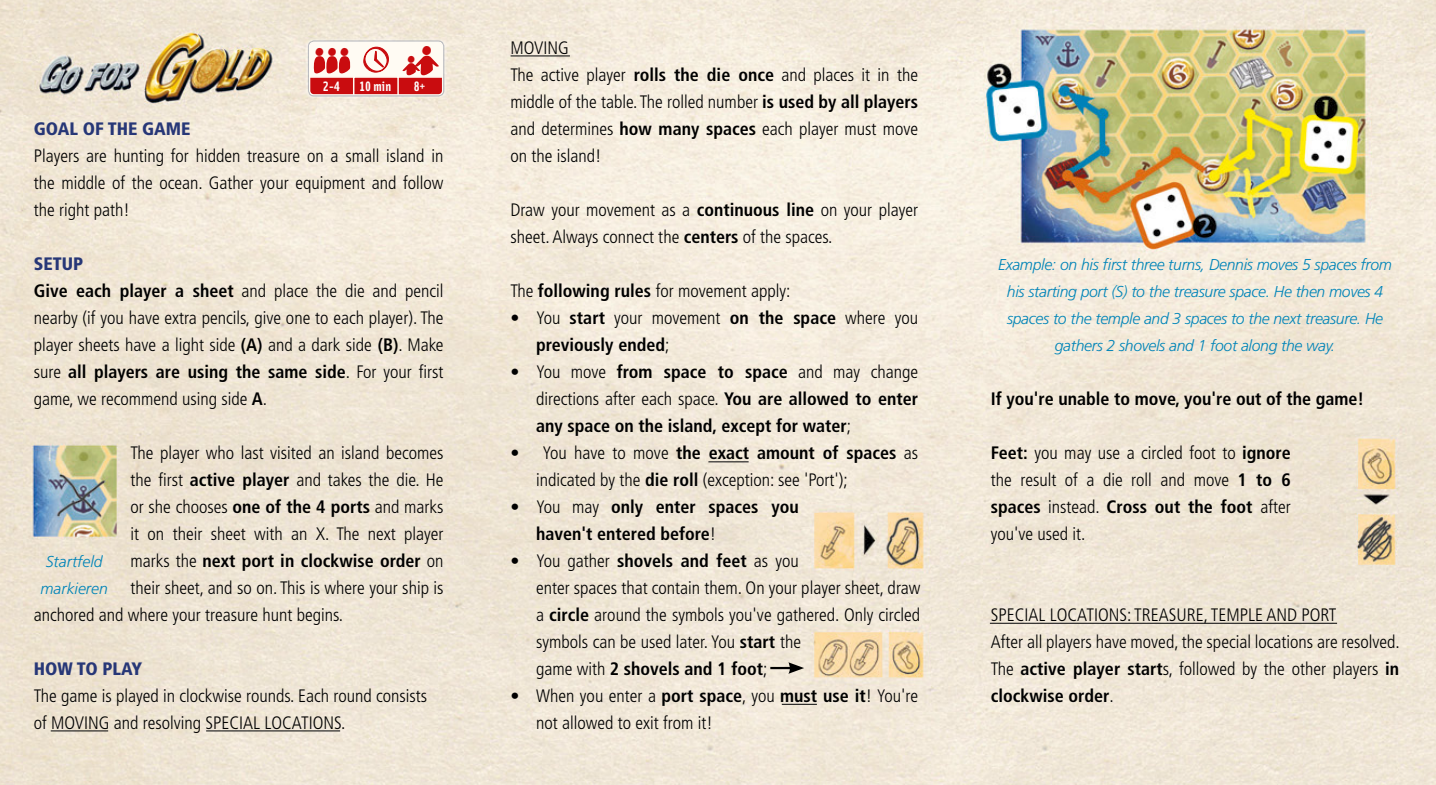
<style>
.page{position:relative;width:1436px;height:785px;background:#fff}
.page>*{position:absolute;margin:0;border:0;box-sizing:border-box;transform-origin:0 0}
.t1{font:300 condensed 18px/27px "Frutiger LT Std";color:#000}
.t2{font:700 condensed 18px/27px "Frutiger LT Std";color:#000}
.t3{font:900 condensed 18px "Frutiger LT Std";color:#273777}
.t4{font:italic 300 15.75px/27px "Frutiger LT Std";letter-spacing:-.02em;color:#0084b8;text-align:center}
.t5{font:italic 300 15.75px/27px "Frutiger LT Std";color:#0084b8;text-align:center}
.t6{font:13.72px "Solex Bold Lining";color:#fff}
.s1{font-weight:900;color:#273777}
.s2{font-weight:700}
.s3{font-weight:300}
</style>
<div class="page">
<img style="left:0;top:0;width:1435px;height:784px">
<div style="left:305px;top:37px;width:142px;height:62px;background:#fff;opacity:.4"></div>
<div style="left:308px;top:40px;width:136px;height:56px;border:1px solid #6e7a98;border-radius:6px"></div>
<hr style="left:770px;top:666px;width:21px;height:3px;background:#000">
<svg style="left:788px;top:662px;width:16px;height:11px"></svg>
<hr style="left:51px;top:730px;width:57px;height:1px;background:#1c1c1c">
<hr style="left:781px;top:703px;width:35px;height:1px;background:#1c1c1c">
<hr style="left:708px;top:461px;width:40px;height:1px;background:#1c1c1c">
<hr style="left:206px;top:730px;width:134px;height:1px;background:#1c1c1c">
<hr style="left:510px;top:55px;width:60px;height:1px;background:#1c1c1c">
<hr style="left:989px;top:622px;width:347px;height:1px;background:#1c1c1c">
<svg style="left:309px;top:41px;width:134px;height:55px"></svg>
<p class="t6" style="left:323px;top:77px;width:19px">2-4</p>
<p class="t6" style="left:359px;top:77px;width:33px">10 min</p>
<p class="t6" style="left:413px;top:77px;width:13px">8+</p>
<p class="t3" style="left:34px;top:118px;width:158px">GOAL OF THE GAME</p>
<p class="t1" style="left:34px;top:142px;width:411px;text-align:justify">Players are hunting for hidden treasure on a small island in the middle of the ocean. Gather your equipment and follow the right path!</p>
<p class="t1" style="left:34px;top:250px;width:411px"><span class="s1">SETUP<br></span><span class="s2">Give each player a sheet</span> and place the die and pencil nearby (if you have extra pencils, give one to each player). The player sheets have a light side <span class="s2">(A)</span> and a dark side <span class="s2">(B)</span>. Make sure <span class="s2">all players are using the same side</span>. For your first game, we recommend using side <span class="s2">A</span>.</p>
<p class="t1" style="left:130px;top:439px;width:314px">The player who last visited an island becomes</p>
<p class="t1" style="left:130px;top:466px;width:314px">the first <span class="s2">active player</span> and takes the die. He</p>
<p class="t1" style="left:130px;top:493px;width:314px">or she chooses <span class="s2">one of the 4 ports</span> and marks</p>
<p class="t1" style="left:130px;top:520px;width:314px">it on their sheet with an X. The next player</p>
<p class="t2" style="left:130px;top:547px;width:314px"><span class="s3">marks the</span> next port in clockwise order <span class="s3">on</span></p>
<p class="t1" style="left:130px;top:574px;width:314px">their sheet, and so on. This is where your ship is</p>
<p class="t1" style="left:34px;top:601px;width:311px">anchored and where your treasure hunt begins.</p>
<p class="t3" style="left:34px;top:658px;width:110px">HOW TO PLAY</p>
<p class="t1" style="left:34px;top:682px;width:395px">The game is played in clockwise rounds. Each round consists of MOVING and resolving SPECIAL LOCATIONS.</p>
<p class="t5" style="left:40px;top:548px;width:69px">Startfeld markieren</p>
<p class="t1" style="left:510px;top:34px;width:409px">MOVING<br>The active player <span class="s2">rolls the die once</span> and places it in the middle of the table. The rolled number <span class="s2">is used by all players </span>and determines <span class="s2">how many spaces</span> each player must move on the island!</p>
<p class="t1" style="left:510px;top:196px;width:409px">Draw your movement as a <span class="s2">continuous line</span> on your player sheet. Always connect the <span class="s2">centers</span> of the spaces.</p>
<p class="t1" style="left:510px;top:277px;width:281px">The <span class="s2">following rules</span> for movement apply:</p>
<p class="t2" style="left:536px;top:304px;width:383px;text-indent:-26px"><span class="s3">• You</span> start <span class="s3">your movement</span> on the space <span class="s3">where you </span>previously ended<span class="s3">;</span></p>
<p class="t2" style="left:536px;top:358px;width:383px;text-align:justify;text-indent:-26px"><span class="s3">• You move</span> from space to space <span class="s3">and may change directions after each space.</span> You are allowed to enter any space on the island, except for water<span class="s3">;</span></p>
<p class="t1" style="left:536px;top:439px;width:383px;text-indent:-25px">• You have to move <span class="s2">the exact amount of spaces</span> as indicated by the <span class="s2">die roll</span> (exception: see 'Port');</p>
<p class="t2" style="left:536px;top:493px;width:264px;text-indent:-26px"><span class="s3">• You may</span> only enter spaces you haven't entered before<span class="s3">!</span></p>
<p class="t1" style="left:536px;top:547px;width:385px;text-indent:-26px">• You gather <span class="s2">shovels and feet</span> as you<br>enter spaces that contain them. On your player sheet, draw a <span class="s2">circle</span> around the symbols you've gathered. Only circled symbols can be used later. You <span class="s2">start</span> the<br>game with <span class="s2">2 shovels and 1 foot</span>;</p>
<p class="t1" style="left:536px;top:682px;width:383px;text-indent:-25px">• When you enter a <span class="s2">port space</span>, you <span class="s2">must use it</span>! You're not allowed to exit from it!</p>
<p class="t4" style="left:998px;top:251px;width:395px">Example: on his first three turns, Dennis moves 5 spaces from his starting port (S) to the treasure space. He then moves 4 spaces to the temple and 3 spaces to the next treasure. He gathers 2 shovels and 1 foot along the way.</p>
<p class="t2" style="left:990px;top:385px;width:375px">If you're unable to move, you're out of the game!</p>
<p class="t1" style="left:990px;top:439px;width:301px;text-align:justify"><span class="s2">Feet:</span> you may use a circled foot to <span class="s2">ignore </span>the result of a die roll and move <span class="s2">1 to 6 spaces</span> instead. <span class="s2">Cross out the foot</span> after you've used it.</p>
<p class="t1" style="left:990px;top:601px;width:410px">SPECIAL LOCATIONS: TREASURE, TEMPLE AND PORT<br>After all players have moved, the special locations are resolved.<br>The <span class="s2">active player start</span>s, followed by the other players <span class="s2">in clockwise order</span>.</p>
</div>
